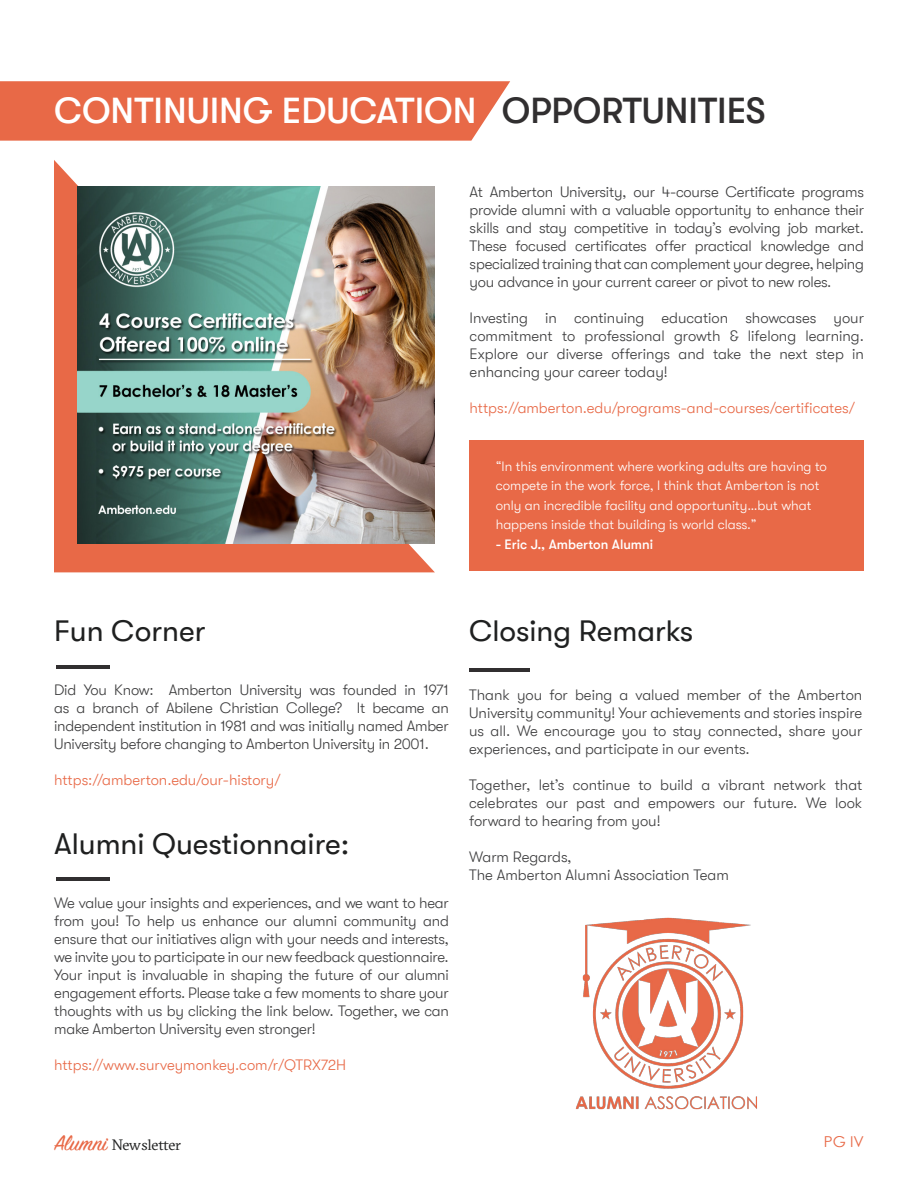
<style>
.page{position:relative;width:918px;height:1188px;background:#fff}
.page>*{position:absolute;margin:0;border:0;box-sizing:border-box;transform-origin:0 0}
.t1{font:500 36px "GT Walsheim";color:#fff}
.t2{font:500 36px "GT Walsheim";color:#312f30}
.t3{font:30px "GT Walsheim";color:#1f2020}
.t4{font:300 15px/18px "GT Walsheim";letter-spacing:-.01em;color:#3e3e3f;text-align:justify}
.t5{font:300 15px "GT Walsheim";color:#e86947}
.t6{font:15px "GT Sectra";letter-spacing:-.015em;color:#1f2020}
.t7{font:15px "Century Gothic";color:#e86947}
.t8{font:300 13.5px/19.5px "GT Walsheim";color:#fff}
.t9{font:500 13.5px "GT Walsheim";color:#fff}
.s1{font-family:"Sign Painter House Script";font-size:24px;color:#e86947}
</style>
<div class="page">
<svg style="left:0;top:81px;width:510px;height:60px;background:#e9704f"></svg>
<div style="left:469px;top:441px;width:395px;height:130px;background:#e86947"></div>
<hr style="left:56px;top:665px;width:54px;height:3px;background:#312f30">
<hr style="left:56px;top:878px;width:54px;height:3px;background:#312f30">
<hr style="left:469px;top:668px;width:61px;height:4px;background:#312f30">
<img style="left:575px;top:917px;width:182px;height:193px">
<svg style="left:54px;top:160px;width:381px;height:412px;fill:#e86947"></svg>
<img style="left:78px;top:186px;width:357px;height:358px">
<p class="t1" style="left:54px;top:91px;width:424px">CONTINUING EDUCATION</p>
<p class="t2" style="left:502px;top:91px;width:265px">OPPORTUNITIES</p>
<p class="t4" style="left:470px;top:183px;width:396px">At Amberton University, our 4-course Certificate programs provide alumni with a valuable opportunity to enhance their skills and stay competitive in today’s evolving job market.<br>These focused certificates offer practical knowledge and specialized training that can complement your degree, helping you advance in your current career or pivot to new roles.</p>
<p class="t4" style="left:470px;top:309px;width:396px">Investing in continuing education showcases your commitment to professional growth &amp; lifelong learning.<br>Explore our diverse offerings and take the next step in enhancing your career today!</p>
<p class="t5" style="left:470px;top:400px;width:387px">https://amberton.edu/programs-and-courses/certificates/</p>
<p class="t8" style="left:496px;top:456px;width:333px">“In this environment where working adults are having to compete in the work force, I think that Amberton is not only an incredible facility and opportunity…but what happens inside that building is world class.”</p>
<p class="t9" style="left:496px;top:537px;width:159px">- Eric J., Amberton Alumni</p>
<p class="t3" style="left:54px;top:614px;width:153px">Fun Corner</p>
<p class="t4" style="left:54px;top:681px;width:396px">Did You Know: Amberton University was founded in 1971 as a branch of Abilene Christian College? It became an independent institution in 1981 and was initially named Amber University before changing to Amberton University in 2001.</p>
<p class="t5" style="left:54px;top:771px;width:228px">https://amberton.edu/our-history/</p>
<p class="t3" style="left:54px;top:827px;width:297px">Alumni Questionnaire:</p>
<p class="t4" style="left:54px;top:894px;width:396px">We value your insights and experiences, and we want to hear from you! To help us enhance our alumni community and ensure that our initiatives align with your needs and interests, we invite you to participate in our new feedback questionnaire.<br>Your input is invaluable in shaping the future of our alumni engagement efforts. Please take a few moments to share your thoughts with us by clicking the link below. Together, we can make Amberton University even stronger!</p>
<p class="t5" style="left:54px;top:1056px;width:294px">https://www.surveymonkey.com/r/QTRX72H</p>
<p class="t3" style="left:469px;top:614px;width:226px">Closing Remarks</p>
<p class="t4" style="left:469px;top:686px;width:395px">Thank you for being a valued member of the Amberton University community! Your achievements and stories inspire us all. We encourage you to stay connected, share your experiences, and participate in our events.</p>
<p class="t4" style="left:469px;top:776px;width:395px">Together, let’s continue to build a vibrant network that celebrates our past and empowers our future. We look forward to hearing from you!</p>
<p class="t4" style="left:469px;top:848px;width:104px">Warm Regards,</p>
<p class="t4" style="left:469px;top:866px;width:261px">The Amberton Alumni Association Team</p>
<p class="t6" style="left:54px;top:1136px;width:129px"><span class="s1">Alumni</span> Newsletter</p>
<p class="t7" style="left:824px;top:1132px;width:42px">PG IV</p>
</div>
